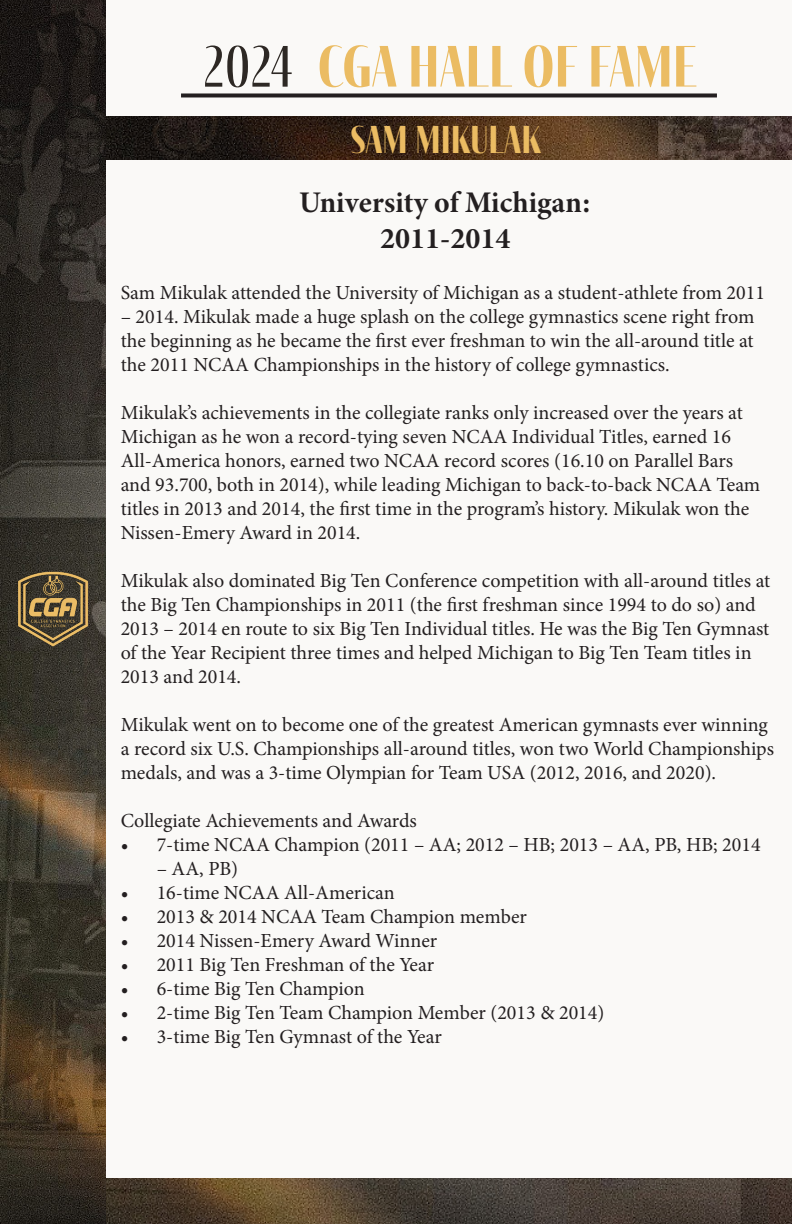
<style>
.page{position:relative;width:792px;height:1224px;background:#fff}
.page>*{position:absolute;margin:0;border:0;box-sizing:border-box;transform-origin:0 0}
.t1{font:700 60px "Fino Sans";color:#ebbc63}
.t2{font:700 40px "Fino Sans";color:#ebbc63}
.t3{font:30px "Minion Variable Concept";color:#231f20}
.t4{font:20px/24px "Minion Pro";color:#231f20}
.s1{font-weight:400;font-size:60.2px;color:#2d2824}
</style>
<div class="page">
<div style="left:106px;top:0;width:686px;height:1224px;background:#faf9f7"></div>
<img style="left:0;top:0;width:106px;height:1224px">
<img style="left:12px;top:568px;width:82px;height:82px">
<svg style="left:181px;top:93px;width:536px;height:4px;background:#3c3939"></svg>
<img style="left:106px;top:116px;width:686px;height:43px">
<img style="left:106px;top:1178px;width:686px;height:46px">
<p class="t1" style="left:203px;top:31px;width:495px"><span class="s1">2024</span> CGA HALL OF FAME</p>
<p class="t2" style="left:351px;top:116px;width:192px">SAM MIKULAK</p>
<p class="t3" style="left:299px;top:181px;width:293px">University of Michigan:</p>
<p class="t3" style="left:380px;top:217px;width:132px">2011-2014</p>
<p class="t4" style="left:121px;top:281px;width:646px">Sam Mikulak attended the University of Michigan as a student-athlete from 2011</p>
<p class="t4" style="left:121px;top:305px;width:635px;text-align:justify">– 2014. Mikulak made a huge splash on the college gymnastics scene right from the beginning as he became the first ever freshman to win the all-around title at the 2011 NCAA Championships in the history of college gymnastics.</p>
<p class="t4" style="left:121px;top:401px;width:641px">Mikulak’s achievements in the collegiate ranks only increased over the years at Michigan as he won a record-tying seven NCAA Individual Titles, earned 16<br>All-America honors, earned two NCAA record scores (16.10 on Parallel Bars and 93.700, both in 2014), while leading Michigan to back-to-back NCAA Team titles in 2013 and 2014, the first time in the program’s history. Mikulak won the Nissen-Emery Award in 2014.</p>
<p class="t4" style="left:121px;top:569px;width:651px">Mikulak also dominated Big Ten Conference competition with all-around titles at the Big Ten Championships in 2011 (the first freshman since 1994 to do so) and 2013 – 2014 en route to six Big Ten Individual titles. He was the Big Ten Gymnast of the Year Recipient three times and helped Michigan to Big Ten Team titles in 2013 and 2014.</p>
<p class="t4" style="left:121px;top:713px;width:655px">Mikulak went on to become one of the greatest American gymnasts ever winning a record six U.S. Championships all-around titles, won two World Championships medals, and was a 3-time Olympian for Team USA (2012, 2016, and 2020).</p>
<p class="t4" style="left:121px;top:809px;width:298px">Collegiate Achievements and Awards</p>
<p class="t4" style="left:121px;top:833px;width:641px">• 7-time NCAA Champion (2011 – AA; 2012 – HB; 2013 – AA, PB, HB; 2014</p>
<p class="t4" style="left:157px;top:857px;width:83px">– AA, PB)</p>
<p class="t4" style="left:121px;top:881px;width:276px">• 16-time NCAA All-American</p>
<p class="t4" style="left:121px;top:905px;width:408px">• 2013 &amp; 2014 NCAA Team Champion member</p>
<p class="t4" style="left:121px;top:929px;width:318px">• 2014 Nissen-Emery Award Winner</p>
<p class="t4" style="left:121px;top:953px;width:315px">• 2011 Big Ten Freshman of the Year</p>
<p class="t4" style="left:121px;top:977px;width:245px">• 6-time Big Ten Champion</p>
<p class="t4" style="left:121px;top:1001px;width:485px">• 2-time Big Ten Team Champion Member (2013 &amp; 2014)</p>
<p class="t4" style="left:121px;top:1025px;width:323px">• 3-time Big Ten Gymnast of the Year</p>
</div>
